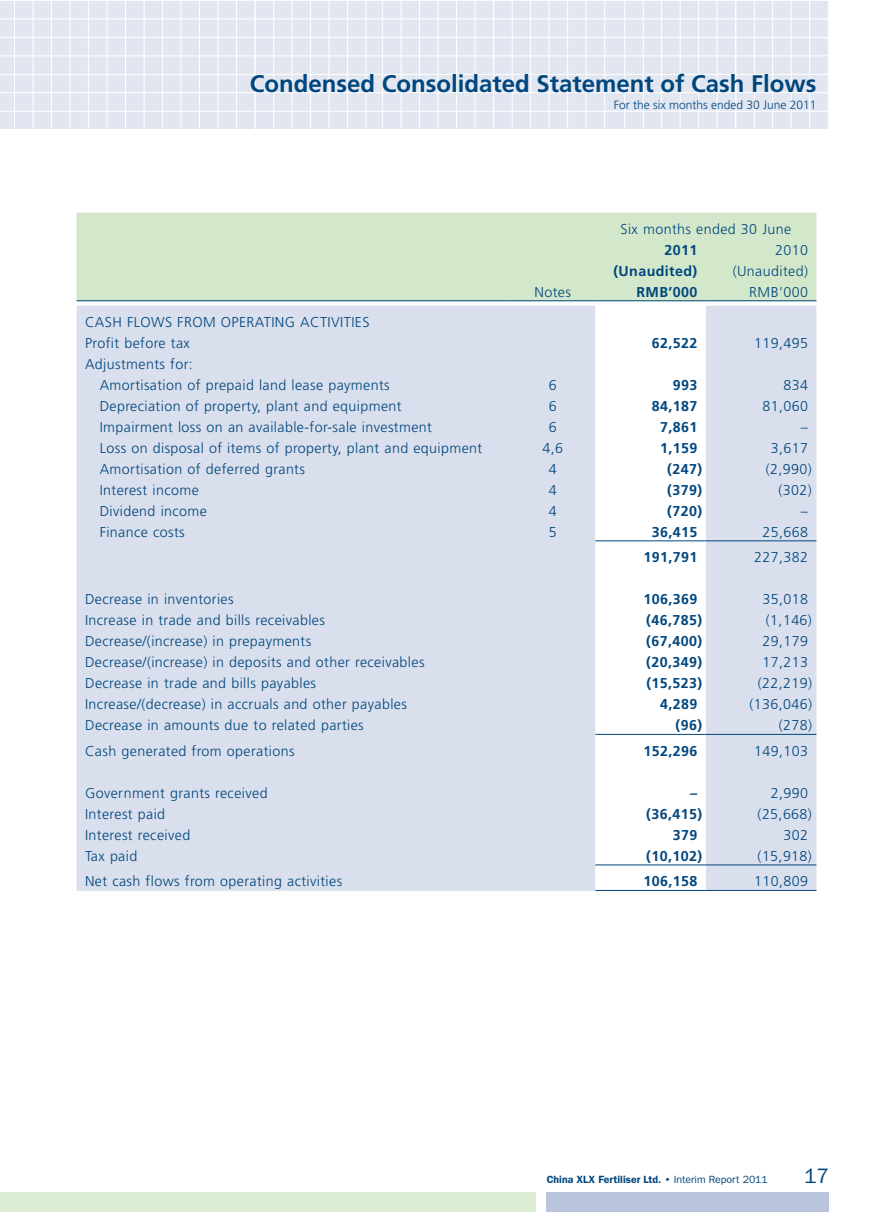
<style>
.page{position:relative;width:893px;height:1212px;background:#fff}
.page>*{position:absolute;margin:0;border:0;box-sizing:border-box;transform-origin:0 0}
.t1{font:700 24px "Frutiger LT Std";color:#00467e}
.t2{font:21px "ITC Franklin Gothic Std";color:#00467e}
.t3{font:300 14.25px/21px "Frutiger LT Std";letter-spacing:.03em;color:#00467e}
.t4{font:700 14.25px "Frutiger LT Std";letter-spacing:.03em;color:#00467e}
.t5{font:300 12px "Frutiger LT Std";color:#00467e}
.t6{font:600 10.5px "ITC Franklin Gothic Std";color:#00467e}
.s1{font-family:"Franklin Gothic";font-weight:400}
.s2{font-weight:400}
</style>
<div class="page">
<div style="left:0;top:0;width:828px;height:128px;background:#e2e6f0"></div>
<hr style="left:0;top:0;width:828px;height:1px;background:#fff">
<hr style="left:0;top:19px;width:828px;height:1px;background:#fff">
<hr style="left:0;top:37px;width:828px;height:1px;background:#fff">
<hr style="left:0;top:56px;width:828px;height:1px;background:#fff">
<hr style="left:0;top:74px;width:828px;height:1px;background:#fff">
<hr style="left:0;top:92px;width:828px;height:1px;background:#fff">
<hr style="left:0;top:111px;width:828px;height:1px;background:#fff">
<hr style="left:125px;top:0;width:1px;height:128px;background:#fff">
<hr style="left:107px;top:0;width:1px;height:128px;background:#fff">
<hr style="left:88px;top:0;width:1px;height:128px;background:#fff">
<hr style="left:70px;top:0;width:1px;height:128px;background:#fff">
<hr style="left:51px;top:0;width:1px;height:128px;background:#fff">
<hr style="left:33px;top:0;width:1px;height:128px;background:#fff">
<hr style="left:14px;top:0;width:1px;height:128px;background:#fff">
<hr style="left:236px;top:0;width:1px;height:128px;background:#fff">
<hr style="left:218px;top:0;width:1px;height:128px;background:#fff">
<hr style="left:199px;top:0;width:1px;height:128px;background:#fff">
<hr style="left:181px;top:0;width:1px;height:128px;background:#fff">
<hr style="left:162px;top:0;width:1px;height:128px;background:#fff">
<hr style="left:144px;top:0;width:1px;height:128px;background:#fff">
<hr style="left:366px;top:0;width:1px;height:128px;background:#fff">
<hr style="left:347px;top:0;width:1px;height:128px;background:#fff">
<hr style="left:329px;top:0;width:1px;height:128px;background:#fff">
<hr style="left:310px;top:0;width:1px;height:128px;background:#fff">
<hr style="left:292px;top:0;width:1px;height:128px;background:#fff">
<hr style="left:273px;top:0;width:1px;height:128px;background:#fff">
<hr style="left:255px;top:0;width:1px;height:128px;background:#fff">
<hr style="left:475px;top:0;width:1px;height:128px;background:#fff">
<hr style="left:456px;top:0;width:1px;height:128px;background:#fff">
<hr style="left:438px;top:0;width:1px;height:128px;background:#fff">
<hr style="left:419px;top:0;width:1px;height:128px;background:#fff">
<hr style="left:401px;top:0;width:1px;height:128px;background:#fff">
<hr style="left:382px;top:0;width:1px;height:128px;background:#fff">
<hr style="left:604px;top:0;width:1px;height:128px;background:#fff">
<hr style="left:586px;top:0;width:1px;height:128px;background:#fff">
<hr style="left:567px;top:0;width:1px;height:128px;background:#fff">
<hr style="left:549px;top:0;width:1px;height:128px;background:#fff">
<hr style="left:530px;top:0;width:1px;height:128px;background:#fff">
<hr style="left:512px;top:0;width:1px;height:128px;background:#fff">
<hr style="left:493px;top:0;width:1px;height:128px;background:#fff">
<hr style="left:717px;top:0;width:1px;height:128px;background:#fff">
<hr style="left:698px;top:0;width:1px;height:128px;background:#fff">
<hr style="left:680px;top:0;width:1px;height:128px;background:#fff">
<hr style="left:661px;top:0;width:1px;height:128px;background:#fff">
<hr style="left:643px;top:0;width:1px;height:128px;background:#fff">
<hr style="left:624px;top:0;width:1px;height:128px;background:#fff">
<hr style="left:809px;top:0;width:1px;height:128px;background:#fff">
<hr style="left:791px;top:0;width:1px;height:128px;background:#fff">
<hr style="left:772px;top:0;width:1px;height:128px;background:#fff">
<hr style="left:754px;top:0;width:1px;height:128px;background:#fff">
<hr style="left:735px;top:0;width:1px;height:128px;background:#fff">
<div style="left:0;top:1193px;width:536px;height:19px;background:#dbecd4"></div>
<div style="left:546px;top:1193px;width:283px;height:19px;background:#b9c5dc"></div>
<div style="left:77px;top:213px;width:739px;height:87px;background:#d3e8ca"></div>
<svg style="left:77px;top:306px;width:739px;height:585px;background:#dee3ee"></svg>
<hr style="left:77px;top:300px;width:433px;height:1px;background:#00467e">
<hr style="left:510px;top:300px;width:85px;height:1px;background:#00467e">
<hr style="left:595px;top:300px;width:111px;height:1px;background:#00467e">
<hr style="left:706px;top:300px;width:110px;height:1px;background:#00467e">
<hr style="left:595px;top:540px;width:111px;height:1px;background:#00467e">
<hr style="left:706px;top:540px;width:110px;height:1px;background:#00467e">
<hr style="left:595px;top:734px;width:111px;height:1px;background:#00467e">
<hr style="left:706px;top:734px;width:110px;height:1px;background:#00467e">
<hr style="left:595px;top:864px;width:111px;height:1px;background:#00467e">
<hr style="left:706px;top:864px;width:110px;height:1px;background:#00467e">
<hr style="left:595px;top:890px;width:111px;height:1px;background:#00467e">
<hr style="left:706px;top:890px;width:110px;height:1px;background:#00467e">
<h1 class="t1" style="left:250px;top:69px;width:568px">Condensed Consolidated Statement of Cash Flows</h1>
<p class="t5" style="left:614px;top:98px;width:204px">For the six months ended 30 June 2011</p>
<p class="t3" style="left:620px;top:218px;width:172px">Six months ended 30 June</p>
<p class="t4" style="left:664px;top:241px;width:34px">2011</p>
<p class="t3" style="left:775px;top:239px;width:34px">2010</p>
<p class="t4" style="left:613px;top:262px;width:85px">(Unaudited)</p>
<p class="t3" style="left:733px;top:260px;width:77px">(Unaudited)</p>
<p class="t3" style="left:85px;top:311px;width:286px">CASH FLOWS FROM OPERATING ACTIVITIES<br>Profit before tax</p>
<p class="t3" style="left:100px;top:353px;width:292px;text-indent:-15px">Adjustments for:<br>Amortisation of prepaid land lease payments</p>
<p class="t3" style="left:535px;top:281px;width:38px">Notes</p>
<p class="t4" style="left:636px;top:283px;width:62px">RMB’000</p>
<p class="t3" style="left:749px;top:281px;width:60px">RMB’000</p>
<p class="t4" style="left:652px;top:334px;width:47px">62,522</p>
<p class="t3" style="left:754px;top:332px;width:55px">119,495</p>
<p class="t3" style="left:549px;top:374px;width:9px">6</p>
<p class="t4" style="left:673px;top:376px;width:26px">993</p>
<p class="t3" style="left:783px;top:374px;width:26px">834</p>
<p class="t3" style="left:100px;top:395px;width:303px">Depreciation of property, plant and equipment</p>
<p class="t3" style="left:549px;top:395px;width:9px">6</p>
<p class="t4" style="left:652px;top:397px;width:47px">84,187</p>
<p class="t3" style="left:762px;top:395px;width:47px">81,060</p>
<p class="t3" style="left:100px;top:416px;width:334px">Impairment loss on an available-for-sale investment</p>
<p class="t3" style="left:549px;top:416px;width:9px">6</p>
<p class="t4" style="left:660px;top:418px;width:39px">7,861</p>
<p class="t3" style="left:801px;top:416px;width:9px">–</p>
<p class="t3" style="left:100px;top:437px;width:384px">Loss on disposal of items of property, plant and equipment</p>
<p class="t3" style="left:542px;top:437px;width:22px">4,6</p>
<p class="t4" style="left:660px;top:439px;width:39px">1,159</p>
<p class="t3" style="left:771px;top:437px;width:39px">3,617</p>
<p class="t3" style="left:100px;top:458px;width:207px">Amortisation of deferred grants</p>
<p class="t3" style="left:549px;top:458px;width:9px">4</p>
<p class="t4" style="left:667px;top:460px;width:36px">(247)</p>
<p class="t3" style="left:766px;top:458px;width:47px">(2,990)</p>
<p class="t3" style="left:100px;top:479px;width:101px">Interest income</p>
<p class="t3" style="left:549px;top:479px;width:9px">4</p>
<p class="t4" style="left:667px;top:481px;width:36px">(379)</p>
<p class="t3" style="left:779px;top:479px;width:35px">(302)</p>
<p class="t3" style="left:100px;top:500px;width:109px">Dividend income</p>
<p class="t3" style="left:549px;top:500px;width:9px">4</p>
<p class="t4" style="left:667px;top:502px;width:36px">(720)</p>
<p class="t3" style="left:801px;top:500px;width:9px">–</p>
<p class="t3" style="left:100px;top:521px;width:87px">Finance costs</p>
<p class="t3" style="left:549px;top:521px;width:9px">5</p>
<p class="t4" style="left:652px;top:523px;width:47px">36,415</p>
<p class="t3" style="left:762px;top:521px;width:47px">25,668</p>
<p class="t4" style="left:643px;top:549px;width:55px">191,791</p>
<p class="t3" style="left:754px;top:547px;width:55px">227,382</p>
<p class="t3" style="left:85px;top:589px;width:150px">Decrease in inventories</p>
<p class="t4" style="left:643px;top:591px;width:55px">106,369</p>
<p class="t3" style="left:762px;top:589px;width:47px">35,018</p>
<p class="t3" style="left:85px;top:610px;width:241px">Increase in trade and bills receivables</p>
<p class="t4" style="left:646px;top:612px;width:57px">(46,785)</p>
<p class="t3" style="left:766px;top:610px;width:47px">(1,146)</p>
<p class="t3" style="left:85px;top:631px;width:228px">Decrease/(increase) in prepayments</p>
<p class="t4" style="left:646px;top:633px;width:57px">(67,400)</p>
<p class="t3" style="left:762px;top:631px;width:47px">29,179</p>
<p class="t3" style="left:85px;top:652px;width:341px">Decrease/(increase) in deposits and other receivables</p>
<p class="t4" style="left:646px;top:654px;width:57px">(20,349)</p>
<p class="t3" style="left:762px;top:652px;width:47px">17,213</p>
<p class="t3" style="left:85px;top:673px;width:233px">Decrease in trade and bills payables</p>
<p class="t4" style="left:646px;top:675px;width:57px">(15,523)</p>
<p class="t3" style="left:758px;top:673px;width:56px">(22,219)</p>
<p class="t3" style="left:85px;top:694px;width:323px">Increase/(decrease) in accruals and other payables</p>
<p class="t4" style="left:660px;top:696px;width:39px">4,289</p>
<p class="t3" style="left:749px;top:694px;width:64px">(136,046)</p>
<p class="t3" style="left:85px;top:715px;width:280px">Decrease in amounts due to related parties</p>
<p class="t4" style="left:676px;top:717px;width:28px">(96)</p>
<p class="t3" style="left:779px;top:715px;width:35px">(278)</p>
<p class="t3" style="left:85px;top:740px;width:211px">Cash generated from operations</p>
<p class="t4" style="left:643px;top:742px;width:55px">152,296</p>
<p class="t3" style="left:754px;top:740px;width:55px">149,103</p>
<p class="t3" style="left:85px;top:782px;width:184px">Government grants received</p>
<p class="t4" style="left:690px;top:784px;width:9px">–</p>
<p class="t3" style="left:771px;top:782px;width:39px">2,990</p>
<p class="t3" style="left:85px;top:803px;width:82px">Interest paid</p>
<p class="t4" style="left:646px;top:805px;width:57px">(36,415)</p>
<p class="t3" style="left:758px;top:803px;width:56px">(25,668)</p>
<p class="t3" style="left:85px;top:824px;width:107px">Interest received</p>
<p class="t4" style="left:673px;top:826px;width:26px">379</p>
<p class="t3" style="left:783px;top:824px;width:26px">302</p>
<p class="t3" style="left:85px;top:845px;width:54px">Tax paid</p>
<p class="t4" style="left:646px;top:847px;width:57px">(10,102)</p>
<p class="t3" style="left:758px;top:845px;width:56px">(15,918)</p>
<p class="t3" style="left:85px;top:871px;width:259px">Net cash flows from operating activities</p>
<p class="t4" style="left:643px;top:873px;width:55px">106,158</p>
<p class="t3" style="left:754px;top:871px;width:55px">110,809</p>
<p class="t6" style="left:547px;top:1173px;width:223px">China XLX Fertiliser Ltd. <span class="s1">•</span> <span class="s2">Interim Report 2011</span></p>
<h2 class="t2" style="left:804px;top:1163px;width:27px">17</h2>
</div>
